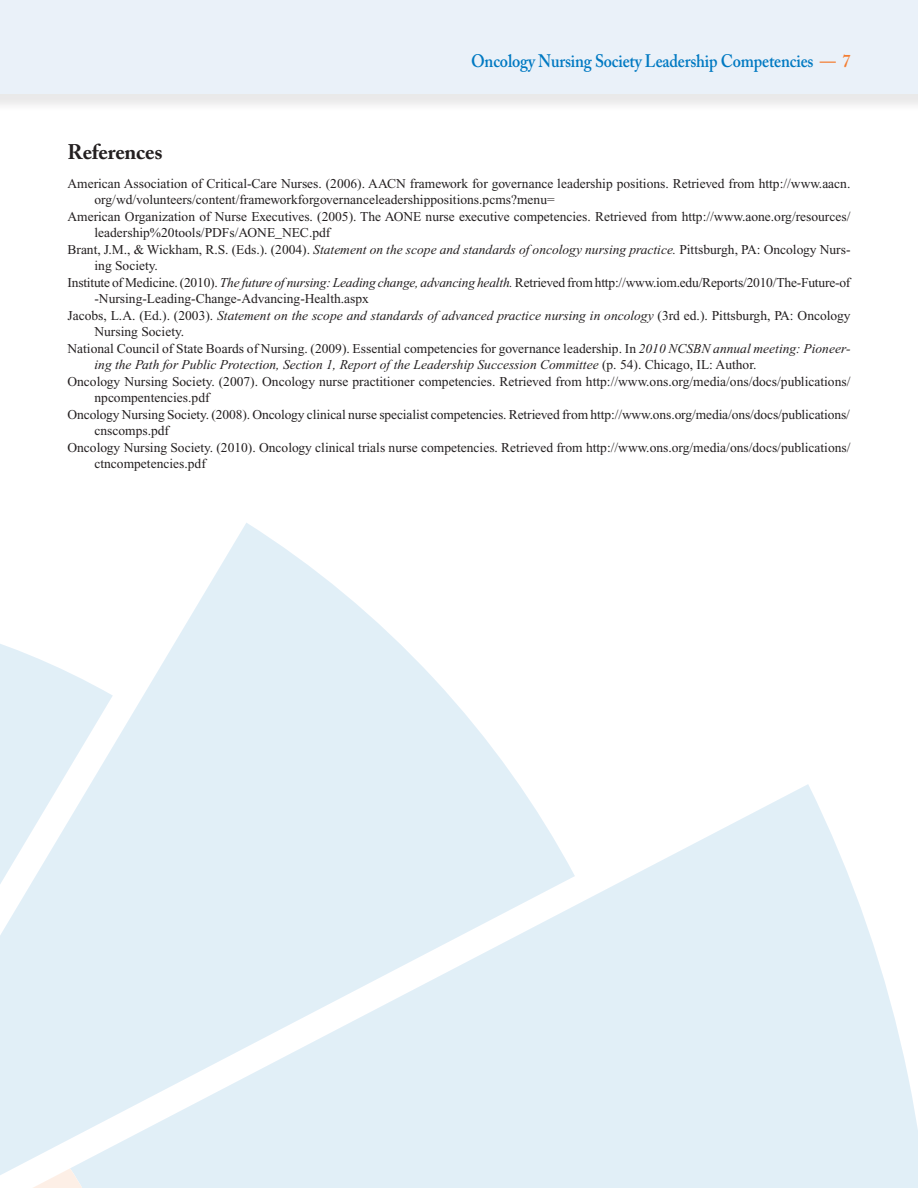
<style>
.page{position:relative;width:918px;height:1188px;background:#fff}
.page>*{position:absolute;margin:0;border:0;box-sizing:border-box;transform-origin:0 0}
.head1dany{font:700 21px "Adobe Caslon Pro";letter-spacing:-.01em;color:#231f20}
.t1{font:600 18px "Adobe Caslon Pro";letter-spacing:-.01em;color:#0079c2;scale:.9 1}
.reference{font:13.5px/16.5px "Times New Roman";color:#231f20}
.s1{color:#f47d31}
.s2{font-style:italic}
</style>
<div class="page">
<div style="left:0;top:0;width:918px;height:113px;background:#231f20;opacity:.1"></div>
<div style="left:0;top:0;width:918px;height:94px;background:#eaf1f9"></div>
<svg style="left:120px;top:784px;width:798px;height:404px;fill:#e1eff7"></svg>
<svg style="left:0;top:523px;width:575px;height:659px;fill:#e1eff7"></svg>
<svg style="left:0;top:1168px;width:120px;height:20px"></svg>
<h2 class="t1" style="left:471px;top:50px;width:423px">Oncology Nursing Society Leadership Competencies <span class="s1">— 7</span></h2>
<p class="head1dany" style="left:68px;top:140px;width:97px">References</p>
<p class="reference" style="left:94px;top:175px;width:757px;text-indent:-27px">American Association of Critical-Care Nurses. (2006). AACN framework for governance leadership positions. Retrieved from http://www.aacn. org/wd/volunteers/content/frameworkforgovernanceleadershippositions.pcms?menu=</p>
<p class="reference" style="left:94px;top:208px;width:757px;text-indent:-27px">American Organization of Nurse Executives. (2005). The AONE nurse executive competencies. Retrieved from http://www.aone.org/resources/ leadership%20tools/PDFs/AONE_NEC.pdf</p>
<p class="reference" style="left:94px;top:241px;width:758px;text-indent:-27px">Brant, J.M., &amp; Wickham, R.S. (Eds.). (2004). <span class="s2">Statement on the scope and standards of oncology nursing practice.</span> Pittsburgh, PA: Oncology Nurs‑ ing Society.</p>
<p class="reference" style="left:94px;top:274px;width:757px;text-indent:-27px">Institute of Medicine. (2010). <span class="s2">The future of nursing: Leading change, advancing health.</span> Retrieved from http://www.iom.edu/Reports/2010/The-Future-of -Nursing-Leading-Change-Advancing-Health.aspx</p>
<p class="reference" style="left:94px;top:307px;width:758px;text-indent:-27px">Jacobs, L.A. (Ed.). (2003). <span class="s2">Statement on the scope and standards of advanced practice nursing in oncology</span> (3rd ed.). Pittsburgh, PA: Oncology<br>Nursing Society.</p>
<p class="reference" style="left:94px;top:340px;width:758px;text-indent:-27px">National Council of State Boards of Nursing. (2009). Essential competencies for governance leadership. In <span class="s2">2010 NCSBN annual meeting: Pioneer&shy;ing the Path for Public Protection, Section 1, Report of the Leadership Succession Committee</span> (p. 54). Chicago, IL: Author.</p>
<p class="reference" style="left:94px;top:373px;width:757px;text-indent:-27px">Oncology Nursing Society. (2007). Oncology nurse practitioner competencies. Retrieved from http://www.ons.org/media/ons/docs/publications/ npcompentencies.pdf</p>
<p class="reference" style="left:94px;top:406px;width:757px;text-indent:-27px">Oncology Nursing Society. (2008). Oncology clinical nurse specialist competencies. Retrieved from http://www.ons.org/media/ons/docs/publications/ cnscomps.pdf</p>
<p class="reference" style="left:94px;top:439px;width:758px;text-indent:-27px">Oncology Nursing Society. (2010). Oncology clinical trials nurse competencies. Retrieved from http://www.ons.org/media/ons/docs/publications/ ctncompetencies.pdf</p>
</div>
